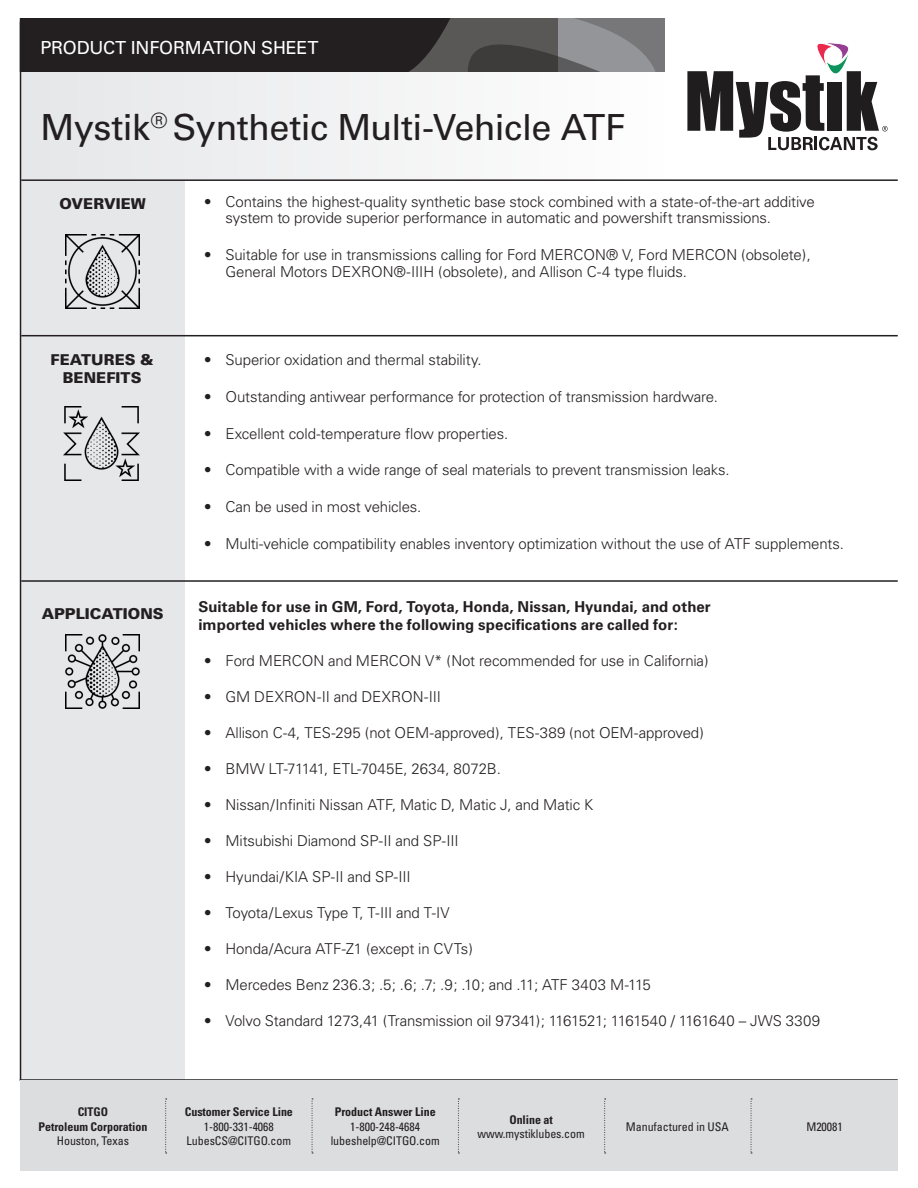
<style>
.page{position:relative;width:918px;height:1188px;background:#fff}
.page>*{position:absolute;margin:0;border:0;box-sizing:border-box;transform-origin:0 0}
.Headers{font:36px "Univers";letter-spacing:-.02em;color:#231f20}
.Headers-2{font:18px "Univers";letter-spacing:-.01em;color:#fff}
.t1{font:300 15px/16.5px "Univers";letter-spacing:-.01em;color:#231f20}
.Bullets{font:700 15px/18px "Univers";letter-spacing:.005em;color:#231f20}
.Headers-3{font:900 15px/18px "Univers";color:#231f20;text-align:center}
.t2{font:condensed 12px/14.4px "Univers";letter-spacing:-.005em;color:#231f20;text-align:center}
.t3{font:700 condensed 12px/14.4px "Univers";letter-spacing:-.005em;color:#231f20;text-align:center}
.s1{font-weight:400}
.s2{font-weight:700}
</style>
<div class="page">
<div style="left:20px;top:18px;width:382px;height:54px;background:#231f20"></div>
<svg style="left:402px;top:18px;width:263px;height:54px;background:#615f61"></svg>
<div style="left:21px;top:181px;width:164px;height:899px;background:#e6e7e9"></div>
<div style="left:21px;top:72px;width:644px;height:108px;background:#f2f2f3"></div>
<hr style="left:21px;top:179px;width:877px;height:2px;background:#231f20">
<hr style="left:21px;top:335px;width:877px;height:1px;background:#231f20">
<hr style="left:21px;top:580px;width:877px;height:2px;background:#231f20">
<hr style="left:20px;top:1079px;width:878px;height:2px;background:#231f20">
<img style="left:66px;top:234px;width:74px;height:74px">
<img style="left:64px;top:407px;width:76px;height:74px">
<img style="left:66px;top:634px;width:74px;height:74px">
<hr style="left:20px;top:22px;width:1px;height:1059px;background:#231f20">
<div style="left:20px;top:1081px;width:878px;height:90px;background:#dcdddf"></div>
<svg style="left:751px;top:1099px;width:1px;height:55px"></svg>
<svg style="left:604px;top:1099px;width:2px;height:55px"></svg>
<svg style="left:458px;top:1099px;width:1px;height:55px"></svg>
<svg style="left:312px;top:1099px;width:1px;height:55px"></svg>
<svg style="left:165px;top:1099px;width:2px;height:55px"></svg>
<svg style="left:687px;top:42px;width:201px;height:108px"></svg>
<p class="Headers-2" style="left:40px;top:37px;width:279px">PRODUCT INFORMATION SHEET</p>
<p class="Headers" style="left:40px;top:105px;width:586px">Mystik<sup>®</sup> Synthetic Multi-Vehicle ATF</p>
<p class="Headers-3" style="left:59px;top:195px;width:88px">OVERVIEW</p>
<p class="Headers-3" style="left:51px;top:350px;width:105px">FEATURES &amp;<br>BENEFITS</p>
<p class="Headers-3" style="left:42px;top:605px;width:123px">APPLICATIONS</p>
<p class="t1" style="left:225px;top:193px;width:591px;text-indent:-20px"><span class="s1">•</span> Contains the highest-quality synthetic base stock combined with a state-of-the-art additive system to provide superior performance in automatic and powershift transmissions.</p>
<p class="t1" style="left:225px;top:247px;width:587px;text-indent:-20px"><span class="s1">•</span> Suitable for use in transmissions calling for Ford MERCON® V, Ford MERCON (obsolete),<br>General Motors DEXRON®-IIIH (obsolete), and Allison C-4 type fluids.</p>
<p class="t1" style="left:205px;top:352px;width:278px"><span class="s1">•</span> Superior oxidation and thermal stability.</p>
<p class="t1" style="left:205px;top:388px;width:514px"><span class="s1">•</span> Outstanding antiwear performance for protection of transmission hardware.</p>
<p class="t1" style="left:205px;top:425px;width:305px"><span class="s1">•</span> Excellent cold-temperature flow properties.</p>
<p class="t1" style="left:205px;top:462px;width:526px"><span class="s1">•</span> Compatible with a wide range of seal materials to prevent transmission leaks.</p>
<p class="t1" style="left:205px;top:499px;width:218px"><span class="s1">•</span> Can be used in most vehicles.</p>
<p class="t1" style="left:205px;top:535px;width:640px"><span class="s1">•</span> Multi-vehicle compatibility enables inventory optimization without the use of ATF supplements.</p>
<p class="Bullets" style="left:198px;top:598px;width:514px">Suitable for use in GM, Ford, Toyota, Honda, Nissan, Hyundai, and other imported vehicles where the following specifications are called for:</p>
<p class="t1" style="left:205px;top:652px;width:505px"><span class="s1">•</span> Ford MERCON and MERCON V* (Not recommended for use in California)</p>
<p class="t1" style="left:205px;top:688px;width:237px"><span class="s1">•</span> GM DEXRON-II and DEXRON-III</p>
<p class="t1" style="left:205px;top:724px;width:500px"><span class="s1">•</span> Allison C-4, TES-295 (not OEM-approved), TES-389 (not OEM-approved)</p>
<p class="t1" style="left:205px;top:760px;width:297px"><span class="s1">•</span> BMW LT-71141, ETL-7045E, 2634, 8072B.</p>
<p class="t1" style="left:205px;top:796px;width:390px"><span class="s1">•</span> Nissan/Infiniti Nissan ATF, Matic D, Matic J, and Matic K</p>
<p class="t1" style="left:205px;top:832px;width:255px"><span class="s1">•</span> Mitsubishi Diamond SP-II and SP-III</p>
<p class="t1" style="left:205px;top:868px;width:207px"><span class="s1">•</span> Hyundai/KIA SP-II and SP-III</p>
<p class="t1" style="left:205px;top:904px;width:246px"><span class="s1">•</span> Toyota/Lexus Type T, T-III and T-IV</p>
<p class="t1" style="left:205px;top:940px;width:269px"><span class="s1">•</span> Honda/Acura ATF-Z1 (except in CVTs)</p>
<p class="t1" style="left:205px;top:976px;width:447px"><span class="s1">•</span> Mercedes Benz 236.3; .5; .6; .7; .9; .10; and .11; ATF 3403 M-115</p>
<p class="t1" style="left:205px;top:1012px;width:617px"><span class="s1">•</span> Volvo Standard 1273,41 (Transmission oil 97341); 1161521; 1161540 / 1161640 – JWS 3309</p>
<p class="t3" style="left:39px;top:1105px;width:110px">CITGO<br>Petroleum Corporation<br><span class="s1">Houston, Texas</span></p>
<p class="t3" style="left:185px;top:1105px;width:110px">Customer Service Line</p>
<p class="t2" style="left:204px;top:1119px;width:71px">1-800-331-4068</p>
<p class="t2" style="left:187px;top:1133px;width:106px">LubesCS@CITGO.com</p>
<p class="t2" style="left:331px;top:1105px;width:111px"><span class="s2">Product Answer Line<br></span>1-800-248-4684 lubeshelp@CITGO.com</p>
<p class="t2" style="left:478px;top:1112px;width:109px"><span class="s2">Online at </span>www.mystiklubes.com</p>
<p class="t2" style="left:806px;top:1119px;width:38px">M20081</p>
<p class="t2" style="left:626px;top:1120px;width:104px">Manufactured in USA</p>
</div>
